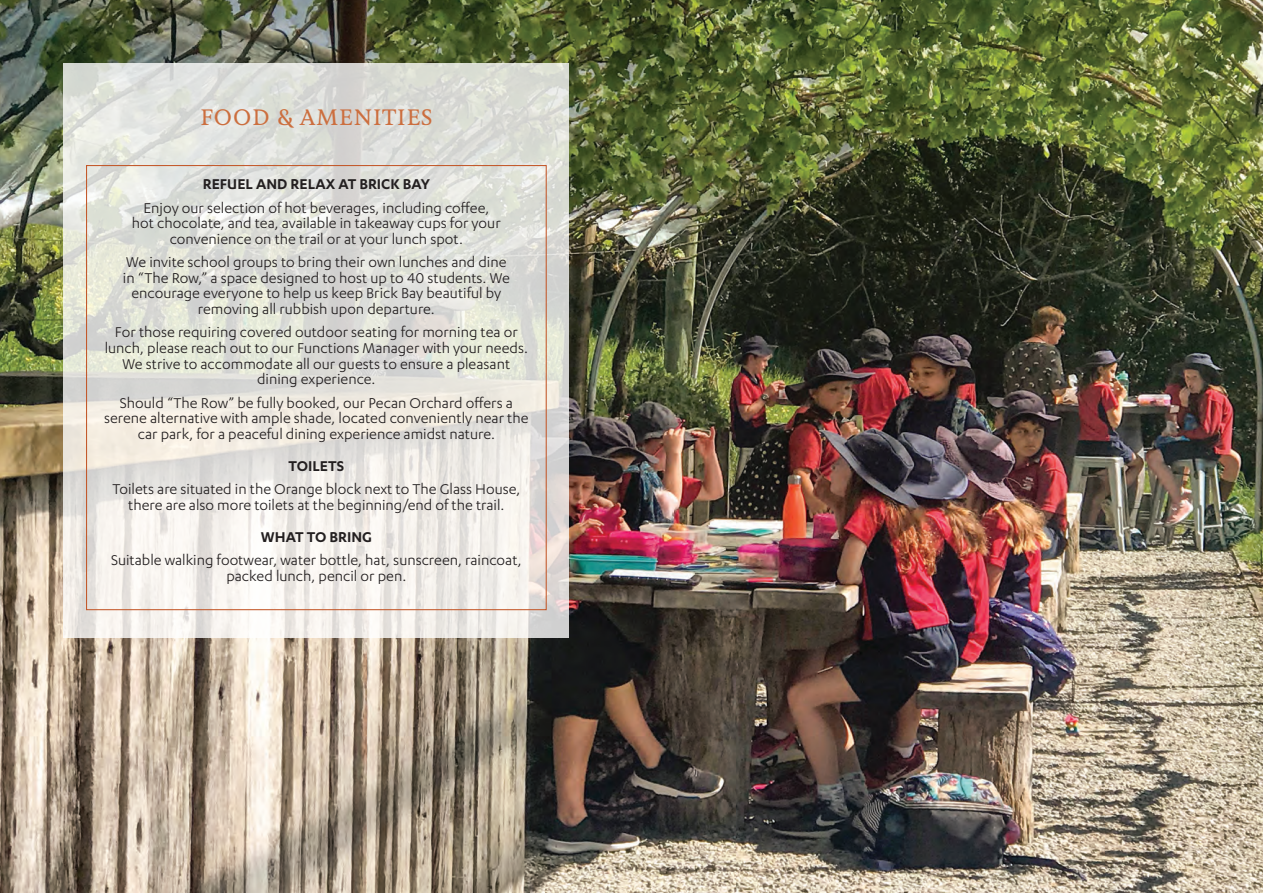
<style>
.page{position:relative;width:1263px;height:893px;background:#fff}
.page>*{position:absolute;margin:0;border:0;box-sizing:border-box;transform-origin:0 0}
.t1{font:500 21px "Feijoa";letter-spacing:.05em;color:#cc6e3e}
.t2{font:16.5px/15.6px "Karbon";color:#231f20;text-align:center}
.t3{font:600 16.5px "Karbon";color:#231f20}
</style>
<div class="page">
<img style="left:0;top:0;width:1263px;height:893px">
<svg style="left:64px;top:63px;width:505px;height:575px;background:#e5e3dd"></svg>
<p class="t1" style="left:200px;top:104px;width:234px">FOOD &amp; AMENITIES</p>
<p class="t3" style="left:203px;top:175px;width:229px">REFUEL AND RELAX AT BRICK BAY</p>
<p class="t2" style="left:132px;top:199px;width:370px">Enjoy our selection of hot beverages, including coffee, hot chocolate, and tea, available in takeaway cups for your convenience on the trail or at your lunch spot.</p>
<p class="t2" style="left:123px;top:254px;width:388px">We invite school groups to bring their own lunches and dine in “The Row,” a space designed to host up to 40 students. We encourage everyone to help us keep Brick Bay beautiful by removing all rubbish upon departure.</p>
<p class="t2" style="left:105px;top:324px;width:425px">For those requiring covered outdoor seating for morning tea or lunch, please reach out to our Functions Manager with your needs.<br>We strive to accommodate all our guests to ensure a pleasant dining experience.</p>
<p class="t2" style="left:104px;top:394px;width:426px">Should “The Row” be fully booked, our Pecan Orchard offers a serene alternative with ample shade, located conveniently near the car park, for a peaceful dining experience amidst nature.</p>
<p class="t3" style="left:289px;top:456px;width:57px">TOILETS</p>
<p class="t2" style="left:112px;top:481px;width:410px">Toilets are situated in the Orange block next to The Glass House, there are also more toilets at the beginning/end of the trail.</p>
<p class="t3" style="left:261px;top:527px;width:112px">WHAT TO BRING</p>
<p class="t2" style="left:111px;top:552px;width:412px">Suitable walking footwear, water bottle, hat, sunscreen, raincoat, packed lunch, pencil or pen.</p>
</div>
